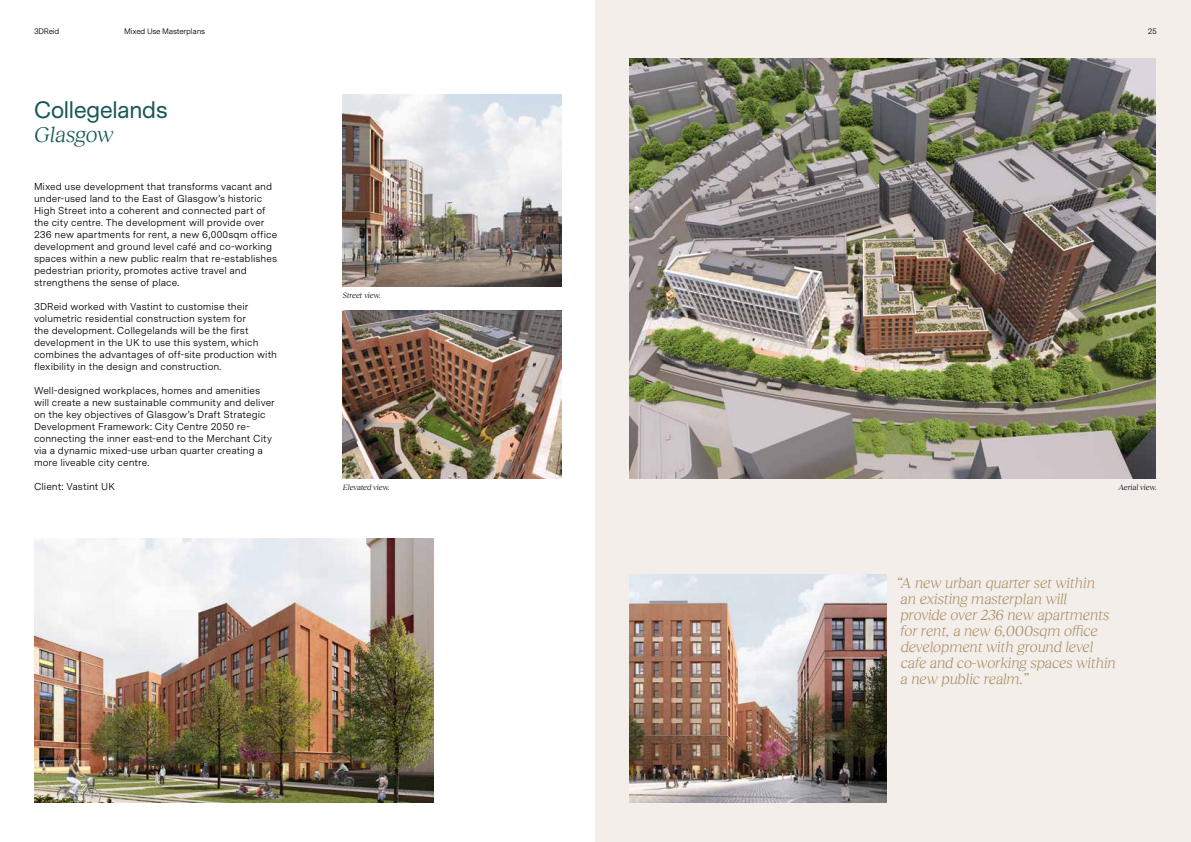
<style>
.page{position:relative;width:1191px;height:842px;background:#fff}
.page>*{position:absolute;margin:0;border:0;box-sizing:border-box;transform-origin:0 0}
.t1{font:22px "Messina Sans";letter-spacing:-.005em;color:#165755}
.t2{font:italic 22px "Reckless Neue";letter-spacing:-.005em;color:#165755}
.t3{font:italic 300 15px/16px "Reckless Neue";color:#a28b5e}
.t4{font:10px/12px "Messina Sans";letter-spacing:.005em;color:#000}
.t5{font:italic 8px "Reckless Neue";color:#000}
.t6{font:8px "Messina Sans";letter-spacing:-.03em;color:#000}
</style>
<div class="page">
<div style="left:595px;top:0;width:596px;height:842px;background:#f4eeea"></div>
<img style="left:343px;top:310px;width:218px;height:168px">
<img style="left:343px;top:94px;width:218px;height:192px">
<img style="left:629px;top:58px;width:527px;height:420px">
<img style="left:34px;top:538px;width:399px;height:264px">
<img style="left:629px;top:574px;width:257px;height:228px">
<p class="t6" style="left:34px;top:25px;width:27px">3DReid</p>
<p class="t6" style="left:124px;top:25px;width:82px">Mixed Use Masterplans</p>
<p class="t6" style="left:1147px;top:25px;width:11px">25</p>
<h1 class="t1" style="left:34px;top:95px;width:135px">Collegelands</h1>
<h1 class="t2" style="left:34px;top:119px;width:81px">Glasgow</h1>
<p class="t4" style="left:34px;top:180px;width:245px">Mixed use development that transforms vacant and under-used land to the East of Glasgow’s historic High Street into a coherent and connected part of the city centre. The development will provide over 236 new apartments for rent, a new 6,000sqm office development and ground level café and co-working spaces within a new public realm that re-establishes pedestrian priority, promotes active travel and strengthens the sense of place.</p>
<p class="t4" style="left:34px;top:300px;width:245px">3DReid worked with Vastint to customise their volumetric residential construction system for<br>the development. Collegelands will be the first development in the UK to use this system, which combines the advantages of off-site production with flexibility in the design and construction.</p>
<p class="t4" style="left:34px;top:384px;width:242px">Well-designed workplaces, homes and amenities will create a new sustainable community and deliver on the key objectives of Glasgow’s Draft Strategic Development Framework: City Centre 2050 re&shy;connecting the inner east-end to the Merchant City via a dynamic mixed-use urban quarter creating a more liveable city centre.</p>
<p class="t4" style="left:34px;top:480px;width:82px">Client: Vastint UK</p>
<p class="t5" style="left:1118px;top:482px;width:40px">Aerial view.</p>
<p class="t5" style="left:343px;top:290px;width:40px">Street view.</p>
<p class="t5" style="left:343px;top:482px;width:49px">Elevated view.</p>
<h2 class="t3" style="left:896px;top:574px;width:221px">“A new urban quarter set within<br>an existing masterplan will<br>provide over 236 new apartments for rent, a new 6,000sqm office development with ground level cafe and co-working spaces within a new public realm.”</h2>
</div>
